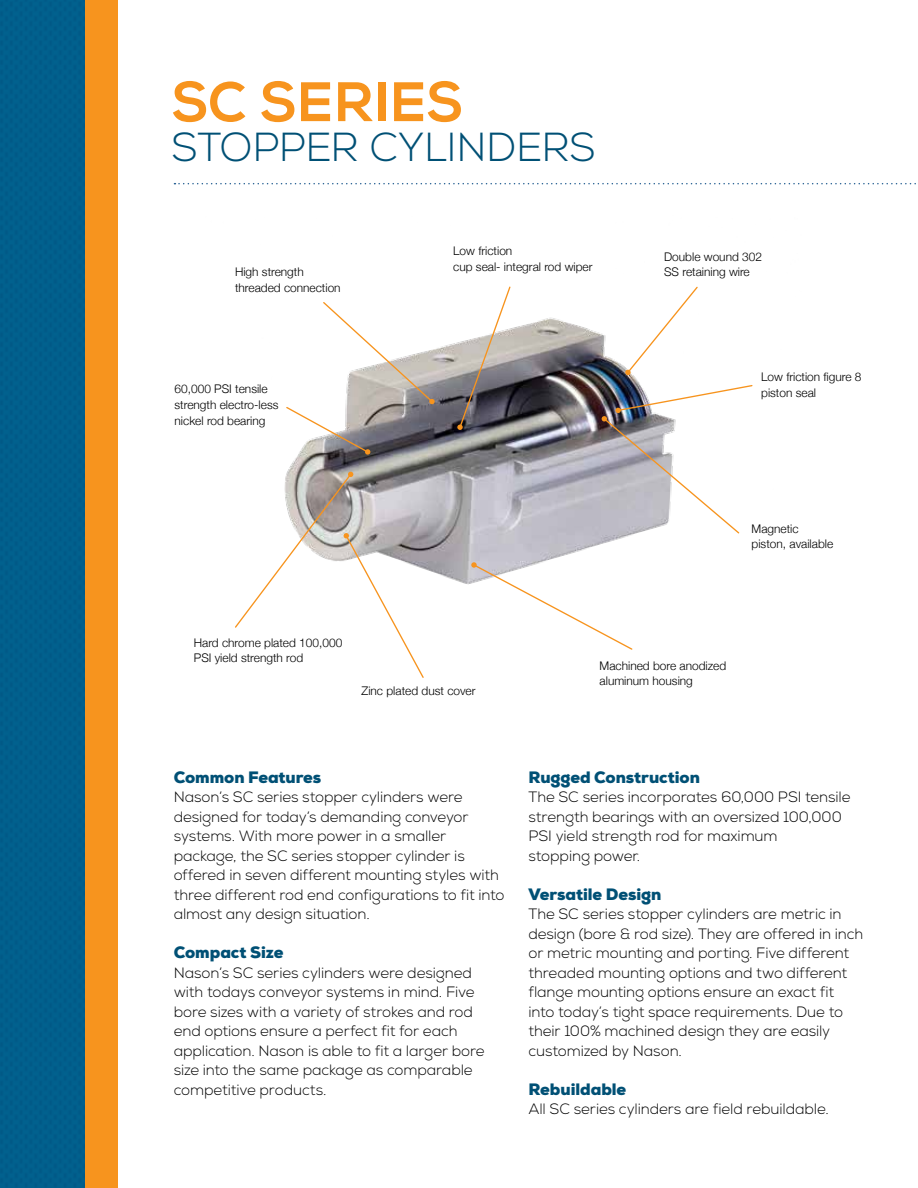
<style>
.page{position:relative;width:918px;height:1188px;background:#fff}
.page>*{position:absolute;margin:0;border:0;box-sizing:border-box;transform-origin:0 0}
.t1{font:800 55.5px "Nexa";letter-spacing:-.005em;color:#f7941e}
.t2{font:300 40.5px "Nexa";letter-spacing:-.01em;color:#005075}
.t3{font:900 16.5px "Nexa";letter-spacing:-.005em;color:#005075}
.t4{font:300 15px/19.5px "Nexa";letter-spacing:-.005em;color:#000}
.t5{font:300 11.85px/15.9px "Helvetica Neue";color:#000}
</style>
<div class="page">
<div style="left:0;top:0;width:85px;height:1188px;background:#015d8b"></div>
<img style="left:287px;top:317px;width:353px;height:268px">
<svg style="left:286px;top:302px;width:149px;height:153px"></svg>
<svg style="left:457px;top:286px;width:55px;height:144px"></svg>
<svg style="left:625px;top:286px;width:73px;height:89px"></svg>
<svg style="left:602px;top:384px;width:151px;height:151px"></svg>
<svg style="left:471px;top:562px;width:163px;height:88px"></svg>
<svg style="left:235px;top:472px;width:190px;height:206px"></svg>
<div style="left:85px;top:0;width:33px;height:1188px;background:#f7941e"></div>
<svg style="left:174px;top:183px;width:742px;height:1px"></svg>
<h1 class="t1" style="left:171px;top:68px;width:293px">SC SERIES</h1>
<h2 class="t2" style="left:171px;top:123px;width:426px">STOPPER CYLINDERS</h2>
<p class="t5" style="left:235px;top:263px;width:107px">High strength threaded connection</p>
<p class="t5" style="left:175px;top:380px;width:105px">60,000 PSI tensile strength electro-less nickel rod bearing</p>
<p class="t5" style="left:453px;top:242px;width:141px">Low friction<br>cup seal- integral rod wiper</p>
<p class="t5" style="left:664px;top:248px;width:99px">Double wound 302<br>SS retaining wire</p>
<p class="t5" style="left:761px;top:368px;width:102px">Low friction figure 8 piston seal</p>
<p class="t5" style="left:194px;top:634px;width:150px">Hard chrome plated 100,000<br>PSI yield strength rod</p>
<p class="t5" style="left:362px;top:682px;width:116px">Zinc plated dust cover</p>
<p class="t5" style="left:752px;top:520px;width:83px">Magnetic piston, available</p>
<p class="t5" style="left:600px;top:656px;width:128px">Machined bore anodized aluminum housing</p>
<p class="t3" style="left:174px;top:767px;width:149px">Common Features</p>
<p class="t4" style="left:174px;top:788px;width:332px">Nason’s SC series stopper cylinders were designed for today’s demanding conveyor systems. With more power in a smaller package, the SC series stopper cylinder is offered in seven different mounting styles with three different rod end configurations to fit into almost any design situation.</p>
<p class="t3" style="left:174px;top:942px;width:111px">Compact Size</p>
<p class="t4" style="left:174px;top:963px;width:312px">Nason’s SC series cylinders were designed with todays conveyor systems in mind. Five bore sizes with a variety of strokes and rod end options ensure a perfect fit for each application. Nason is able to fit a larger bore size into the same package as comparable competitive products.</p>
<p class="t3" style="left:528px;top:767px;width:173px">Rugged Construction</p>
<p class="t4" style="left:528px;top:788px;width:324px">The SC series incorporates 60,000 PSI tensile strength bearings with an oversized 100,000<br>PSI yield strength rod for maximum<br>stopping power.</p>
<p class="t3" style="left:528px;top:884px;width:134px">Versatile Design</p>
<p class="t4" style="left:528px;top:905px;width:336px">The SC series stopper cylinders are metric in design (bore &amp; rod size). They are offered in inch or metric mounting and porting. Five different threaded mounting options and two different flange mounting options ensure an exact fit into today’s tight space requirements. Due to their 100% machined design they are easily customized by Nason.</p>
<p class="t3" style="left:528px;top:1079px;width:99px">Rebuildable</p>
<p class="t4" style="left:528px;top:1100px;width:302px">All SC series cylinders are field rebuildable.</p>
</div>
